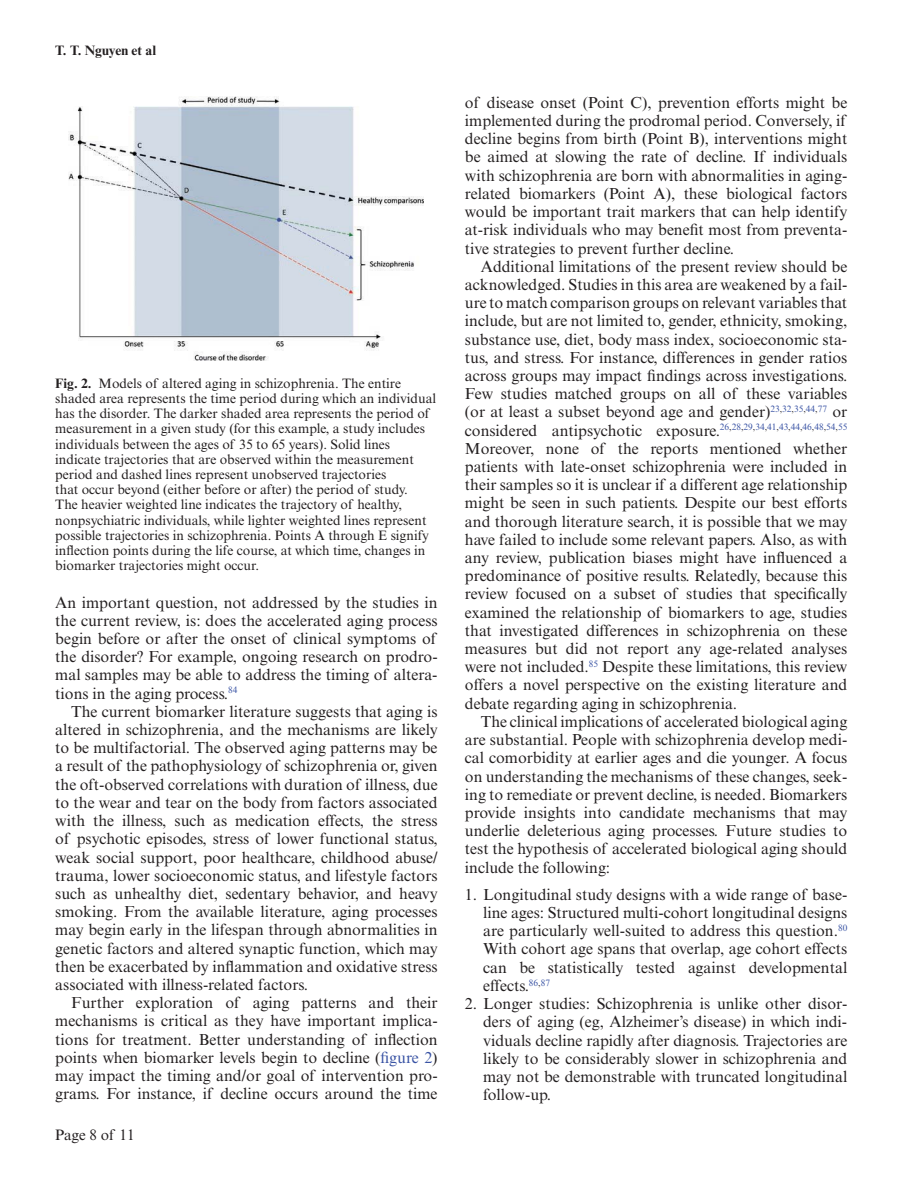
<style>
.page{position:relative;width:918px;height:1188px;background:#fff}
.page>*{position:absolute;margin:0;border:0;box-sizing:border-box;transform-origin:0 0}
.t1{font:15.9px/18.1px "Times New Roman MT Std";color:#231f20;text-align:justify}
.t2{font:15.15px "Times New Roman MT Std";color:#231f20}
.t3{font:13.65px/15.1px "Times New Roman MT Std";color:#231f20}
.t4{font:700 13.65px "Times New Roman MT Std";color:#231f20}
.s1{font-weight:700}
.s2{color:#3953a4}
</style>
<div class="page">
<img style="left:69px;top:96px;width:355px;height:265px">
<p class="t4" style="left:55px;top:45px;width:102px">T. T. Nguyen et al</p>
<p class="t3" style="left:55px;top:377px;width:382px"><span class="s1">Fig. 2.</span> Models of altered aging in schizophrenia. The entire shaded area represents the time period during which an individual has the disorder. The darker shaded area represents the period of measurement in a given study (for this example, a study includes individuals between the ages of 35 to 65 years). Solid lines indicate trajectories that are observed within the measurement period and dashed lines represent unobserved trajectories<br>that occur beyond (either before or after) the period of study.<br>The heavier weighted line indicates the trajectory of healthy, nonpsychiatric individuals, while lighter weighted lines represent possible trajectories in schizophrenia. Points A through E signify inflection points during the life course, at which time, changes in biomarker trajectories might occur.</p>
<p class="t1" style="left:55px;top:595px;width:384px">An important question, not addressed by the studies in the current review, is: does the accelerated aging process begin before or after the onset of clinical symptoms of the disorder? For example, ongoing research on prodro&shy;mal samples may be able to address the timing of altera&shy;tions in the aging process.<sup>84</sup></p>
<p class="t1" style="left:55px;top:704px;width:384px;text-indent:16px">The current biomarker literature suggests that aging is altered in schizophrenia, and the mechanisms are likely to be multifactorial. The observed aging patterns may be a result of the pathophysiology of schizophrenia or, given the oft-observed correlations with duration of illness, due to the wear and tear on the body from factors associated with the illness, such as medication effects, the stress of psychotic episodes, stress of lower functional status, weak social support, poor healthcare, childhood abuse/ trauma, lower socioeconomic status, and lifestyle factors such as unhealthy diet, sedentary behavior, and heavy smoking. From the available literature, aging processes may begin early in the lifespan through abnormalities in genetic factors and altered synaptic function, which may then be exacerbated by inflammation and oxidative stress associated with illness-related factors.</p>
<p class="t1" style="left:55px;top:995px;width:384px;text-indent:16px">Further exploration of aging patterns and their mechanisms is critical as they have important implica&shy;tions for treatment. Better understanding of inflection points when biomarker levels begin to decline (<span class="s2">figure 2</span>) may impact the timing and/or goal of intervention pro&shy;grams. For instance, if decline occurs around the time</p>
<p class="t2" style="left:55px;top:1129px;width:81px">Page 8 of 11</p>
<p class="t1" style="left:465px;top:95px;width:384px">of disease onset (Point C), prevention efforts might be implemented during the prodromal period. Conversely, if decline begins from birth (Point B), interventions might be aimed at slowing the rate of decline. If individuals with schizophrenia are born with abnormalities in aging&shy;related biomarkers (Point A), these biological factors would be important trait markers that can help identify at-risk individuals who may benefit most from preventa&shy;tive strategies to prevent further decline.</p>
<p class="t1" style="left:465px;top:259px;width:384px;text-indent:16px">Additional limitations of the present review should be acknowledged. Studies in this area are weakened by a fail&shy;ure to match comparison groups on relevant variables that include, but are not limited to, gender, ethnicity, smoking, substance use, diet, body mass index, socioeconomic sta&shy;tus, and stress. For instance, differences in gender ratios across groups may impact findings across investigations.<br>Few studies matched groups on all of these variables (or at least a subset beyond age and gender)<sup>23</sup><sup>,</sup><sup>32</sup><sup>,</sup><sup>35</sup><sup>,</sup><sup>44</sup><sup>,</sup><sup>77</sup> or considered antipsychotic exposure.<sup>26</sup><sup>,</sup><sup>28</sup><sup>,</sup><sup>29</sup><sup>,</sup><sup>34</sup><sup>,</sup><sup>41</sup><sup>,</sup><sup>43</sup><sup>,</sup><sup>44</sup><sup>,</sup><sup>46</sup><sup>,</sup><sup>48</sup><sup>,</sup><sup>54</sup><sup>,</sup><sup>55<br></sup>Moreover, none of the reports mentioned whether patients with late-onset schizophrenia were included in their samples so it is unclear if a different age relationship might be seen in such patients. Despite our best efforts and thorough literature search, it is possible that we may have failed to include some relevant papers. Also, as with any review, publication biases might have influenced a predominance of positive results. Relatedly, because this review focused on a subset of studies that specifically examined the relationship of biomarkers to age, studies that investigated differences in schizophrenia on these measures but did not report any age-related analyses were not included.<sup>85</sup> Despite these limitations, this review offers a novel perspective on the existing literature and debate regarding aging in schizophrenia.</p>
<p class="t1" style="left:465px;top:714px;width:384px;text-indent:16px">The clinical implications of accelerated biological aging are substantial. People with schizophrenia develop medi&shy;cal comorbidity at earlier ages and die younger. A focus on understanding the mechanisms of these changes, seek&shy;ing to remediate or prevent decline, is needed. Biomarkers provide insights into candidate mechanisms that may underlie deleterious aging processes. Future studies to test the hypothesis of accelerated biological aging should include the following:</p>
<p class="t1" style="left:483px;top:887px;width:366px;text-indent:-18px">1. Longitudinal study designs with a wide range of base&shy;line ages: Structured multi-cohort longitudinal designs are particularly well-suited to address this question.<sup>80<br></sup>With cohort age spans that overlap, age cohort effects can be statistically tested against developmental effects.<sup>86</sup><sup>,</sup><sup>87</sup></p>
<p class="t1" style="left:483px;top:996px;width:366px;text-indent:-18px">2. Longer studies: Schizophrenia is unlike other disor&shy;ders of aging (eg, Alzheimer’s disease) in which indi&shy;viduals decline rapidly after diagnosis. Trajectories are likely to be considerably slower in schizophrenia and may not be demonstrable with truncated longitudinal follow-up.</p>
</div>
